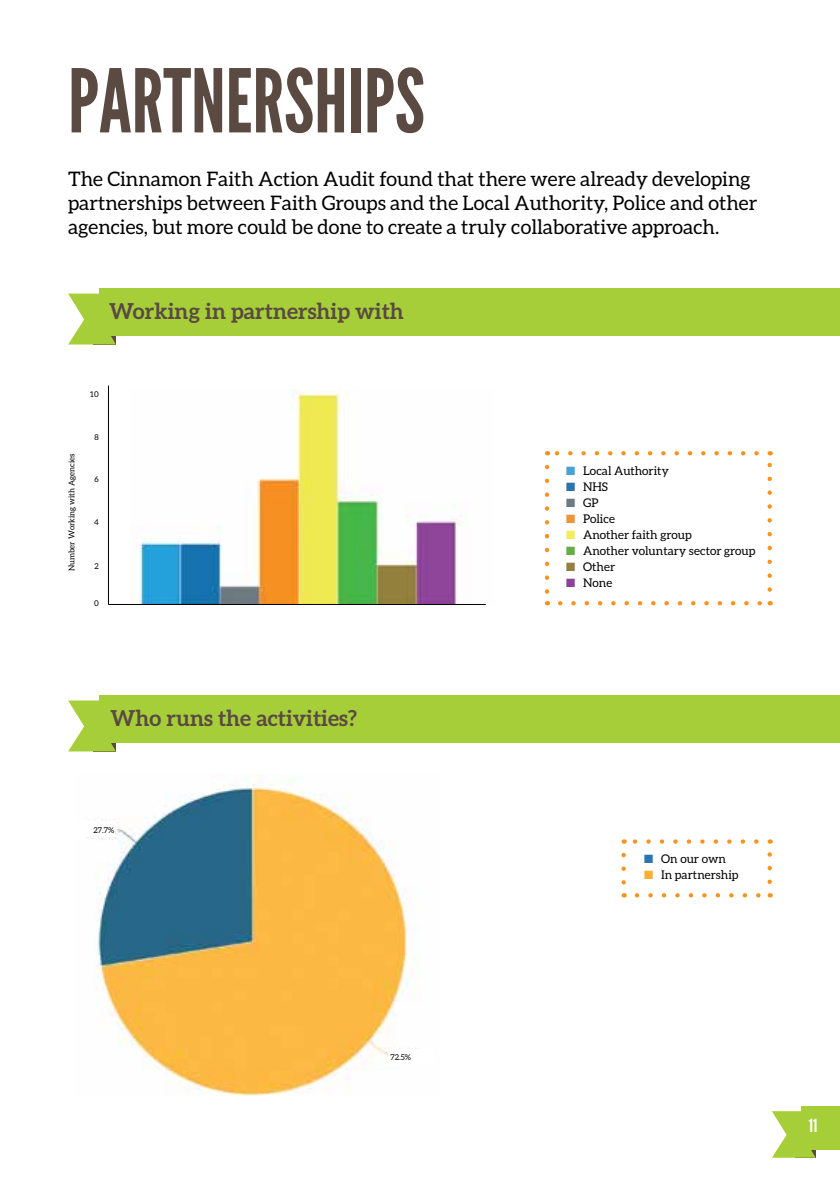
<style>
.page{position:relative;width:840px;height:1191px;background:#fff}
.page>*{position:absolute;margin:0;border:0;box-sizing:border-box;transform-origin:0 0}
.t1{font:87.6px "League Gothic";color:#5a4a42}
.t2{font:700 22px "Aleo";color:#5a4a42}
.t3{font:20px/24px "Aleo";color:#000}
.t4{font:18.2px "League Gothic";color:#fff}
.t5{font:12px "Aleo";color:#000}
.t6{font:8px "Aleo";color:#000}
.s1{color:#47a2d7}
.s2{color:#2d74ad}
.s3{color:#6d7a83}
.s4{color:#ed9438}
.s5{color:#f3ec5d}
.s6{color:#65ad44}
.s7{color:#937f42}
.s8{color:#8e4199}
.s9{color:#fdaf32}
</style>
<div class="page">
<svg style="left:772px;top:1111px;width:43px;height:46px"></svg>
<div style="left:800px;top:1106px;width:39px;height:43px;background:#a6ce39"></div>
<svg style="left:68px;top:293px;width:48px;height:51px"></svg>
<div style="left:100px;top:288px;width:739px;height:47px;background:#a6ce39"></div>
<svg style="left:560px;top:601px;width:202px;height:4px"></svg>
<svg style="left:554px;top:451px;width:202px;height:4px"></svg>
<svg style="left:544px;top:467px;width:5px;height:138px"></svg>
<svg style="left:767px;top:451px;width:4px;height:138px"></svg>
<svg style="left:68px;top:700px;width:48px;height:51px"></svg>
<div style="left:100px;top:694px;width:739px;height:48px;background:#a6ce39"></div>
<svg style="left:636px;top:893px;width:125px;height:4px"></svg>
<svg style="left:632px;top:839px;width:124px;height:4px"></svg>
<svg style="left:621px;top:855px;width:4px;height:42px"></svg>
<svg style="left:767px;top:839px;width:4px;height:43px"></svg>
<img style="left:132px;top:390px;width:331px;height:214px">
<img style="left:87px;top:774px;width:329px;height:321px">
<hr style="left:108px;top:385px;width:1px;height:219px;background:#000">
<hr style="left:108px;top:604px;width:377px;height:1px;background:#000">
<div style="left:59px;top:821px;width:55px;height:16px;background:#fff"></div>
<div style="left:390px;top:1048px;width:45px;height:16px;background:#fff"></div>
<h1 class="t1" style="left:68px;top:49px;width:358px">PARTNERSHIPS</h1>
<p class="t3" style="left:68px;top:167px;width:690px">The Cinnamon Faith Action Audit found that there were already developing partnerships between Faith Groups and the Local Authority, Police and other agencies, but more could be done to create a truly collaborative approach.</p>
<p class="t2" style="left:109px;top:299px;width:296px">Working in partnership with</p>
<p class="t6" style="left:90px;top:390px;width:10px">10</p>
<p class="t6" style="left:67px;top:571px;width:119px;rotate:-90deg">Number Working with Agencies</p>
<p class="t6" style="left:94px;top:432px;width:6px">8</p>
<p class="t6" style="left:94px;top:475px;width:6px">6</p>
<p class="t6" style="left:94px;top:518px;width:6px">4</p>
<p class="t6" style="left:94px;top:561px;width:6px">2</p>
<p class="t6" style="left:94px;top:598px;width:6px">0</p>
<p class="t2" style="left:110px;top:705px;width:248px">Who runs the activities?</p>
<p class="t6" style="left:93px;top:825px;width:22px">27.7%</p>
<p class="t5" style="left:566px;top:464px;width:104px"><span class="s1">■</span> Local Authority</p>
<p class="t5" style="left:566px;top:480px;width:43px"><span class="s2">■</span> NHS</p>
<p class="t5" style="left:566px;top:496px;width:34px"><span class="s3">■</span> GP</p>
<p class="t5" style="left:566px;top:512px;width:50px"><span class="s4">■</span> Police</p>
<p class="t5" style="left:566px;top:528px;width:127px"><span class="s5">■</span> Another faith group</p>
<p class="t5" style="left:566px;top:544px;width:191px"><span class="s6">■</span> Another voluntary sector group</p>
<p class="t5" style="left:566px;top:560px;width:50px"><span class="s7">■</span> Other</p>
<p class="t5" style="left:566px;top:576px;width:48px"><span class="s8">■</span> None</p>
<p class="t5" style="left:643px;top:852px;width:83px"><span class="s2">■</span> On our own</p>
<p class="t5" style="left:643px;top:868px;width:96px"><span class="s9">■</span> In partnership</p>
<p class="t6" style="left:390px;top:1052px;width:22px">72.5%</p>
<p class="t4" style="left:808px;top:1115px;width:10px">11</p>
</div>
